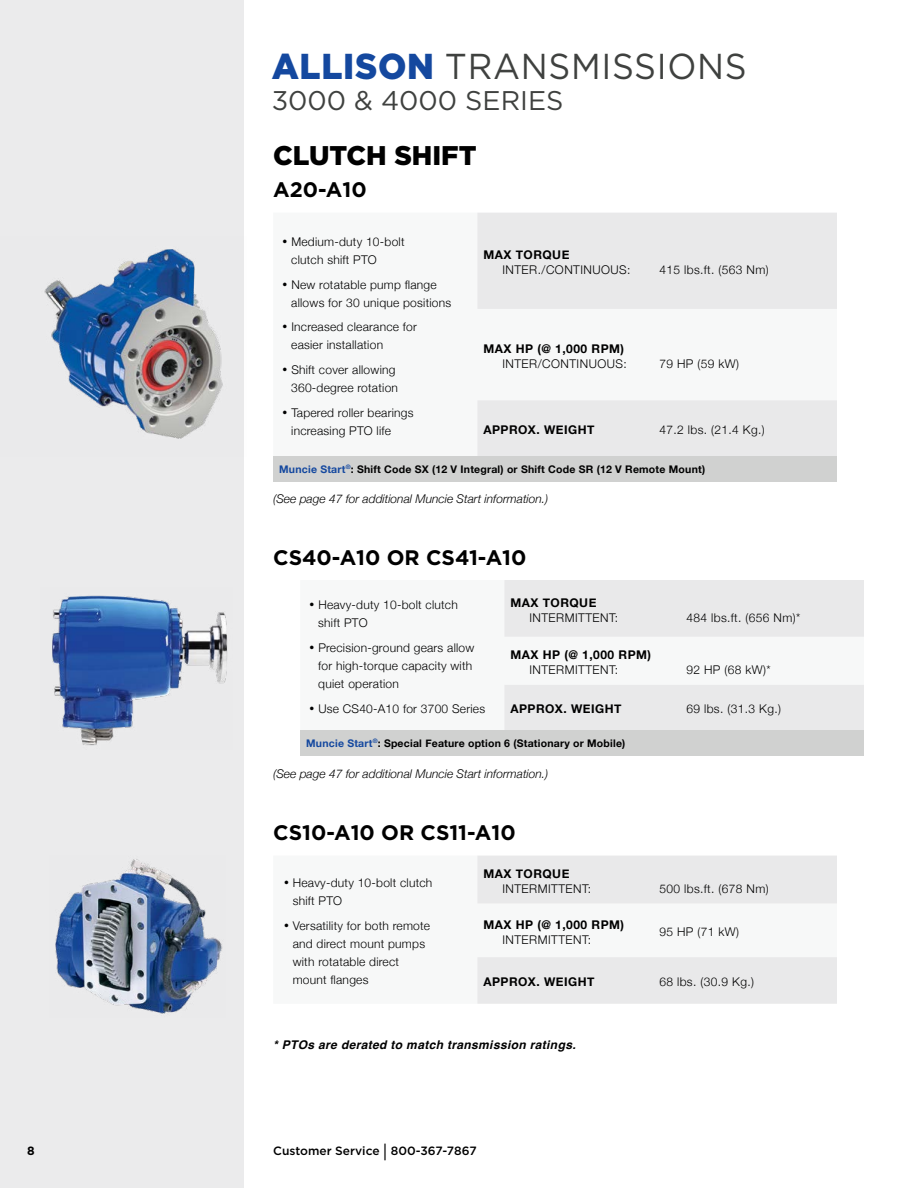
<style>
.page{position:relative;width:918px;height:1188px;background:#fff}
.page>*{position:absolute;margin:0;border:0;box-sizing:border-box;transform-origin:0 0}
.t1{font:36px "Gotham";letter-spacing:.02em;color:#3f413f;scale:.95 1}
.t2{font:27px "Gotham";color:#3f413f}
.t3{font:900 27px "Gotham";color:#000}
.t4{font:700 21px "Gotham";color:#000}
.t5{font:300 12px/18px "Helvetica Neue";letter-spacing:.02em;color:#000}
.t6{font:700 12px "Helvetica Neue";letter-spacing:.04em;color:#000}
.t7{font:italic 300 12px "Helvetica Neue";color:#000}
.t8{font:300 12px "Helvetica Neue";letter-spacing:.04em;color:#000}
.t9{font:italic 700 12px "Helvetica";letter-spacing:.03em;color:#000}
.t10{font:500 12px "Gotham";color:#000}
.t11{font:700 12px "Gotham";color:#000}
.t12{font:700 10.5px "Helvetica Neue";letter-spacing:.02em;color:#000}
.s1{font-weight:900;color:#14489f}
.s2{color:#14489f}
.s3{font-size:18px}
</style>
<div class="page">
<div style="left:0;top:0;width:244px;height:1188px;background:#ebebec"></div>
<svg style="left:477px;top:213px;width:360px;height:243px;fill:#e9e9ea"></svg>
<div style="left:273px;top:456px;width:564px;height:26px;background:#d0d1d0"></div>
<svg style="left:477px;top:856px;width:360px;height:148px;fill:#e9e9ea"></svg>
<img style="left:55px;top:859px;width:168px;height:155px">
<img style="left:44px;top:249px;width:179px;height:190px">
<svg style="left:504px;top:580px;width:360px;height:150px;fill:#e9e9ea"></svg>
<div style="left:300px;top:730px;width:564px;height:26px;background:#d0d1d0"></div>
<img style="left:52px;top:595px;width:176px;height:151px">
<h1 class="t1" style="left:272px;top:43px;width:502px"><span class="s1">ALLISON</span> TRANSMISSIONS</h1>
<h2 class="t2" style="left:272px;top:83px;width:293px">3000 &amp; 4000 SERIES</h2>
<h2 class="t3" style="left:273px;top:137px;width:205px">CLUTCH SHIFT</h2>
<h3 class="t4" style="left:273px;top:175px;width:95px">A20-A10</h3>
<p class="t5" style="left:291px;top:232px;width:115px;text-indent:-9px">• Medium-duty 10-bolt clutch shift PTO</p>
<p class="t5" style="left:291px;top:274px;width:162px;text-indent:-9px">• New rotatable pump flange allows for 30 unique positions</p>
<p class="t5" style="left:291px;top:317px;width:127px;text-indent:-9px">• Increased clearance for easier installation</p>
<p class="t5" style="left:282px;top:360px;width:117px;text-align:right">• Shift cover allowing<br>360-degree rotation</p>
<p class="t5" style="left:291px;top:403px;width:124px;text-indent:-9px">• Tapered roller bearings increasing PTO life</p>
<p class="t6" style="left:483px;top:245px;width:88px">MAX TORQUE</p>
<p class="t8" style="left:502px;top:260px;width:130px">INTER./CONTINUOUS:</p>
<p class="t5" style="left:659px;top:260px;width:111px">415 lbs.ft. (563 Nm)</p>
<p class="t6" style="left:483px;top:339px;width:142px">MAX HP (@ 1,000 RPM)</p>
<p class="t8" style="left:502px;top:354px;width:126px">INTER/CONTINUOUS:</p>
<p class="t5" style="left:659px;top:354px;width:81px">79 HP (59 kW)</p>
<p class="t6" style="left:483px;top:421px;width:113px">APPROX. WEIGHT</p>
<p class="t5" style="left:659px;top:420px;width:107px">47.2 lbs. (21.4 Kg.)</p>
<p class="t12" style="left:279px;top:461px;width:427px"><span class="s2">Muncie Start</span><sup>®</sup>: Shift Code SX (12 V Integral) or Shift Code SR (12 V Remote Mount)</p>
<p class="t7" style="left:273px;top:490px;width:277px">(See page 47 for additional Muncie Start information.)</p>
<h3 class="t4" style="left:273px;top:544px;width:255px">CS40-A10 OR CS41-A10</h3>
<p class="t5" style="left:318px;top:595px;width:141px;text-indent:-9px">• Heavy-duty 10-bolt clutch shift PTO</p>
<p class="t5" style="left:318px;top:638px;width:158px;text-indent:-9px">• Precision-ground gears allow for high-torque capacity with quiet operation</p>
<p class="t5" style="left:309px;top:699px;width:177px">• Use CS40-A10 for 3700 Series</p>
<p class="t6" style="left:510px;top:593px;width:88px">MAX TORQUE</p>
<p class="t8" style="left:529px;top:608px;width:90px">INTERMITTENT:</p>
<p class="t5" style="left:686px;top:608px;width:115px">484 lbs.ft. (656 Nm)*</p>
<p class="t6" style="left:510px;top:645px;width:142px">MAX HP (@ 1,000 RPM)</p>
<p class="t8" style="left:529px;top:660px;width:90px">INTERMITTENT:</p>
<p class="t5" style="left:686px;top:660px;width:86px">92 HP (68 kW)*</p>
<p class="t6" style="left:510px;top:700px;width:113px">APPROX. WEIGHT</p>
<p class="t5" style="left:686px;top:699px;width:96px">69 lbs. (31.3 Kg.)</p>
<p class="t12" style="left:306px;top:735px;width:321px"><span class="s2">Muncie Start</span><sup>®</sup>: Special Feature option 6 (Stationary or Mobile)</p>
<p class="t7" style="left:273px;top:764px;width:277px">(See page 47 for additional Muncie Start information.)</p>
<h3 class="t4" style="left:273px;top:818px;width:244px">CS10-A10 OR CS11-A10</h3>
<p class="t5" style="left:293px;top:873px;width:141px;text-indent:-9px">• Heavy-duty 10-bolt clutch shift PTO</p>
<p class="t5" style="left:293px;top:916px;width:139px;text-indent:-9px">• Versatility for both remote and direct mount pumps with rotatable direct mount flanges</p>
<p class="t6" style="left:483px;top:864px;width:88px">MAX TORQUE</p>
<p class="t8" style="left:502px;top:879px;width:90px">INTERMITTENT:</p>
<p class="t5" style="left:659px;top:879px;width:111px">500 lbs.ft. (678 Nm)</p>
<p class="t6" style="left:483px;top:915px;width:142px">MAX HP (@ 1,000 RPM)</p>
<p class="t8" style="left:502px;top:930px;width:90px">INTERMITTENT:</p>
<p class="t5" style="left:659px;top:922px;width:81px">95 HP (71 kW)</p>
<p class="t6" style="left:483px;top:973px;width:113px">APPROX. WEIGHT</p>
<p class="t5" style="left:659px;top:972px;width:96px">68 lbs. (30.9 Kg.)</p>
<p class="t9" style="left:273px;top:1037px;width:304px">* PTOs are derated to match transmission ratings.</p>
<p class="t11" style="left:27px;top:1143px;width:9px">8</p>
<p class="t10" style="left:273px;top:1143px;width:205px">Customer Service <span class="s3">|</span> 800-367-7867</p>
</div>
